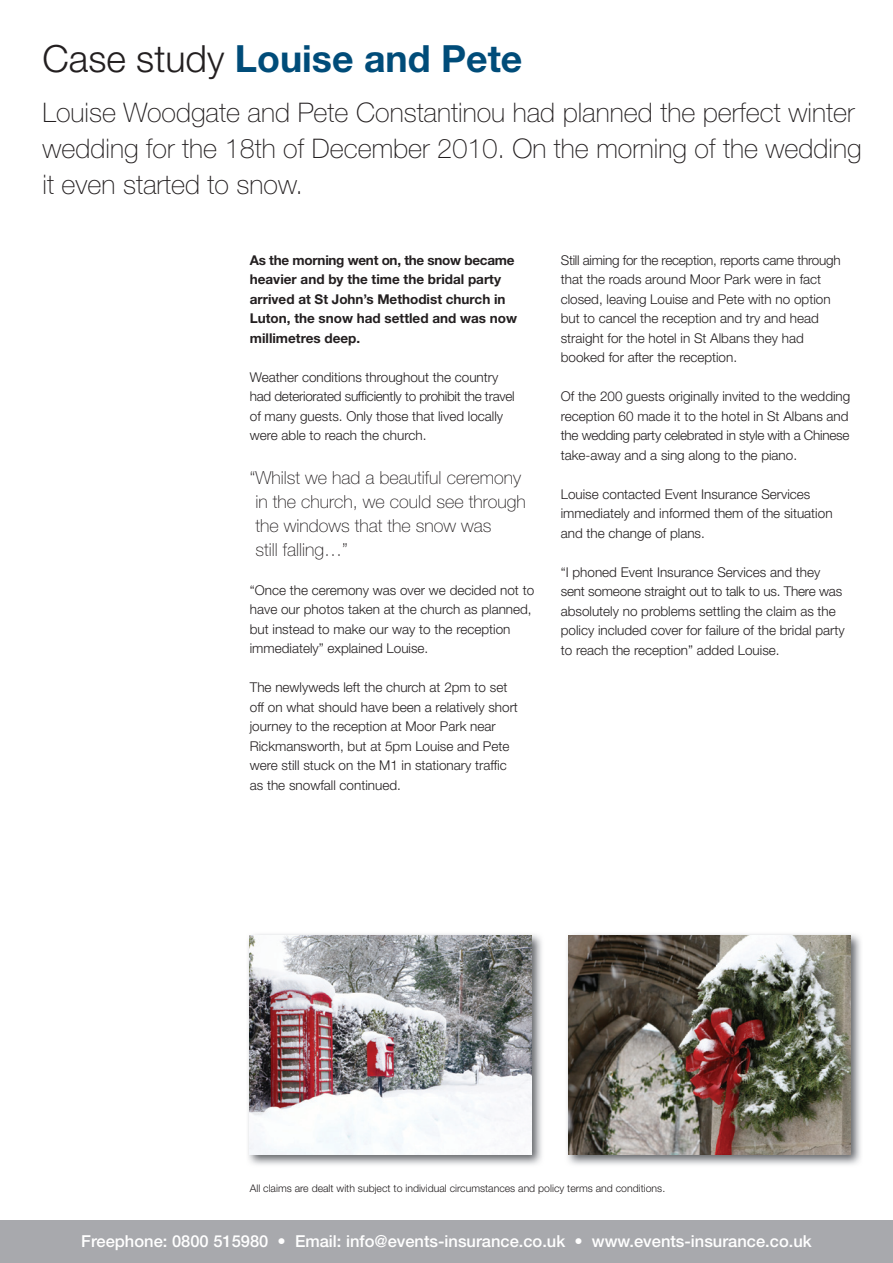
<style>
.page{position:relative;width:893px;height:1263px;background:#fff}
.page>*{position:absolute;margin:0;border:0;box-sizing:border-box;transform-origin:0 0}
.t1{font:700 37.5px "Helvetica Neue";color:#004c79}
.t2{font:100 27px/36px "Helvetica Neue";color:#231f20}
.t3{font:100 18px/24px "Helvetica Neue";color:#231f20}
.t4{font:500 16.5px "Helvetica Neue";color:#fff}
.t5{font:300 13.5px/19.5px "Helvetica Neue";color:#231f20}
.t6{font:700 13.5px/19.5px "Helvetica Neue";color:#231f20}
.t7{font:300 10.5px "Helvetica Neue";color:#231f20}
.s1{font-weight:300;color:#231f20}
</style>
<div class="page">
<div style="left:0;top:1220px;width:893px;height:43px;background:#a8a9ad"></div>
<img style="left:567px;top:934px;width:294px;height:231px">
<img style="left:569px;top:935px;width:281px;height:220px">
<img style="left:248px;top:934px;width:294px;height:231px">
<img style="left:250px;top:935px;width:282px;height:220px">
<h1 class="t1" style="left:43px;top:35px;width:481px"><span class="s1">Case study</span> Louise and Pete</h1>
<h2 class="t2" style="left:43px;top:94px;width:821px">Louise Woodgate and Pete Constantinou had planned the perfect winter wedding for the 18th of December 2010. On the morning of the wedding it even started to snow.</h2>
<p class="t6" style="left:250px;top:250px;width:269px">As the morning went on, the snow became heavier and by the time the bridal party arrived at St John’s Methodist church in Luton, the snow had settled and was now millimetres deep.</p>
<p class="t5" style="left:250px;top:367px;width:266px">Weather conditions throughout the country had deteriorated sufficiently to prohibit the travel of many guests. Only those that lived locally were able to reach the church.</p>
<h3 class="t3" style="left:255px;top:465px;width:272px;text-indent:-6px">“ Whilst we had a beautiful ceremony in the church, we could see through the windows that the snow was<br>still falling…”</h3>
<p class="t5" style="left:250px;top:580px;width:286px">“Once the ceremony was over we decided not to have our photos taken at the church as planned, but instead to make our way to the reception immediately” explained Louise.</p>
<p class="t5" style="left:250px;top:677px;width:270px">The newlyweds left the church at 2pm to set off on what should have been a relatively short journey to the reception at Moor Park near Rickmansworth, but at 5pm Louise and Pete were still stuck on the M1 in stationary traffic as the snowfall continued.</p>
<p class="t5" style="left:561px;top:250px;width:281px">Still aiming for the reception, reports came through that the roads around Moor Park were in fact closed, leaving Louise and Pete with no option but to cancel the reception and try and head straight for the hotel in St Albans they had booked for after the reception.</p>
<p class="t5" style="left:561px;top:386px;width:291px">Of the 200 guests originally invited to the wedding reception 60 made it to the hotel in St Albans and the wedding party celebrated in style with a Chinese take-away and a sing along to the piano.</p>
<p class="t5" style="left:561px;top:484px;width:273px">Louise contacted Event Insurance Services immediately and informed them of the situation and the change of plans.</p>
<p class="t5" style="left:561px;top:562px;width:285px">“I phoned Event Insurance Services and they sent someone straight out to talk to us. There was absolutely no problems settling the claim as the policy included cover for failure of the bridal party to reach the reception” added Louise.</p>
<p class="t7" style="left:250px;top:1182px;width:417px">All claims are dealt with subject to individual circumstances and policy terms and conditions.</p>
<p class="t4" style="left:81px;top:1231px;width:732px">Freephone: 0800 515980 • Email: info@events-insurance.co.uk • www.events-insurance.co.uk</p>
</div>
